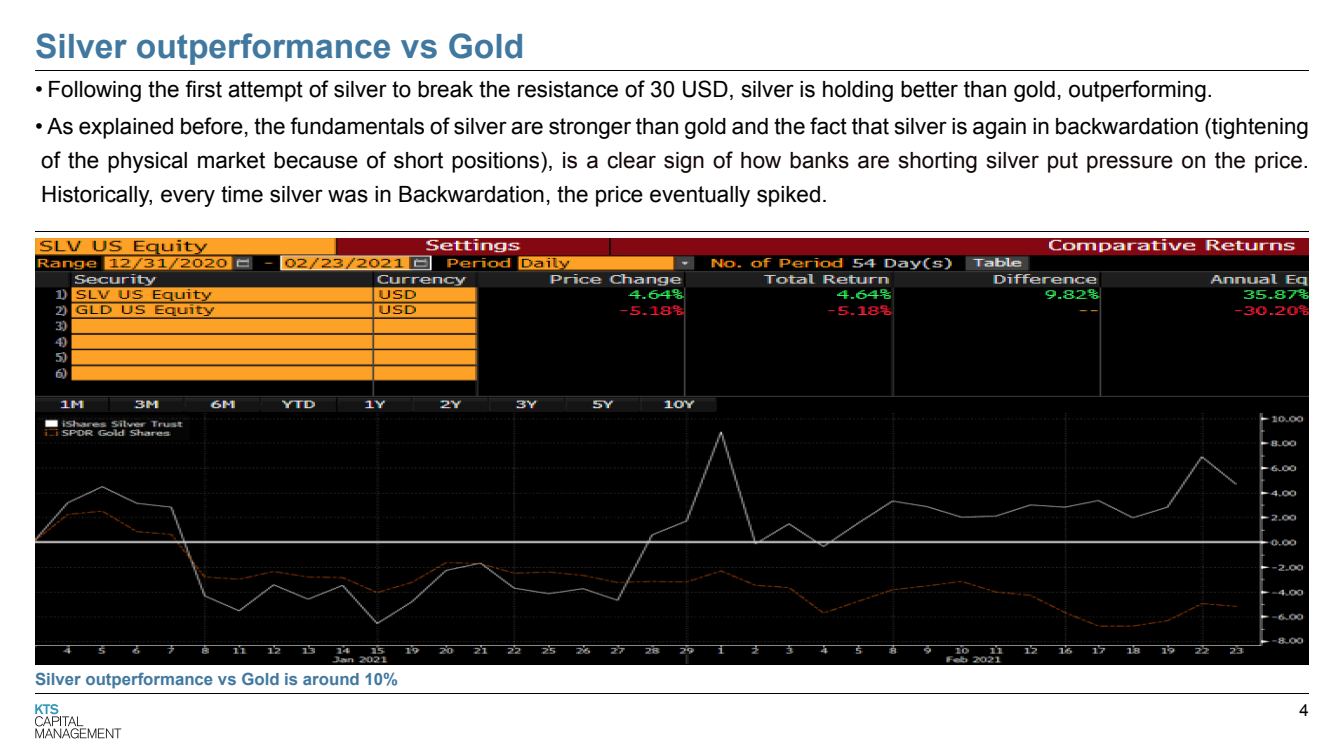
<style>
.page{position:relative;width:1344px;height:756px;background:#fff}
.page>*{position:absolute;margin:0;border:0;box-sizing:border-box;transform-origin:0 0}
.t1{font:700 33.6px "Arial";color:#4178a0}
.t2{font:22.4px/33.6px "Arial";color:#000;text-align:justify}
.t3{font:700 16.8px "Arial";color:#4178a0}
.t4{font:16.8px "Arial";color:#000}
.s1{color:#130606}
</style>
<div class="page">
<svg style="left:35px;top:704px;width:86px;height:34px"></svg>
<hr style="left:35px;top:693px;width:1274px;height:1px;background:#000">
<hr style="left:35px;top:231px;width:1274px;height:1px;background:#000">
<hr style="left:35px;top:70px;width:1274px;height:1px;background:#000">
<img style="left:35px;top:238px;width:1274px;height:426px">
<h1 class="t1" style="left:35px;top:34px;width:491px">Silver outperformance vs Gold</h1>
<p class="t2" style="left:35px;top:74px;width:1180px">• Following the first attempt of silver to break the resistance of 30 USD, silver is holding better than gold, outperforming.</p>
<p class="t2" style="left:35px;top:112px;width:1276px">• As explained before, the fundamentals of silver are stronger than gold and the fact that silver is again in backwardation (tightening of the physical market because of short positions), i<span class="s1">s a clear sign of how banks are shorting silver put pressure on the price.<br></span>Historically, every time silver was in Backwardation, the price eventually spiked.</p>
<p class="t3" style="left:35px;top:673px;width:365px">Silver outperformance vs Gold is around 10%</p>
<p class="t4" style="left:1300px;top:703px;width:11px">4</p>
</div>
